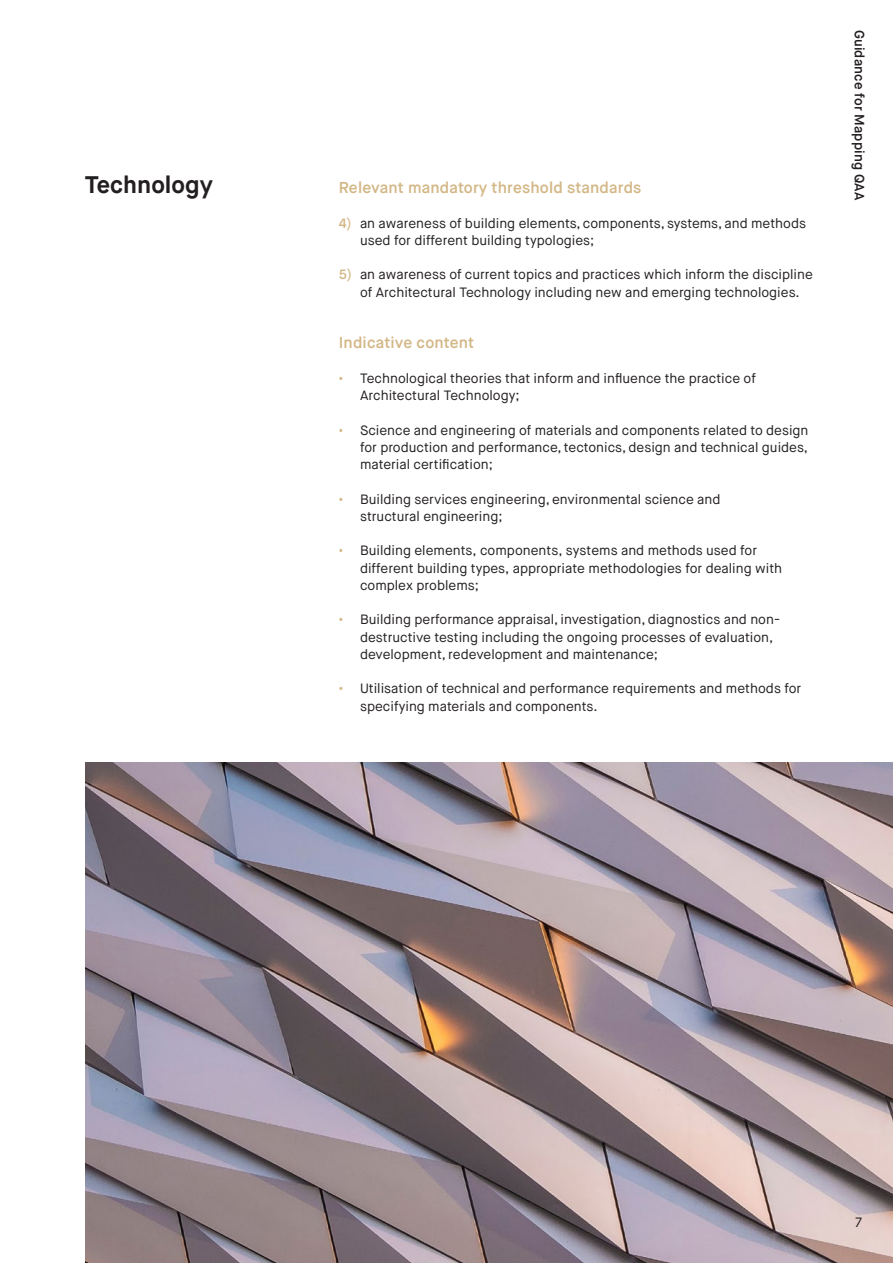
<style>
.page{position:relative;width:893px;height:1263px;background:#fff}
.page>*{position:absolute;margin:0;border:0;box-sizing:border-box;transform-origin:0 0}
.Intro{font:700 24px "Maison Neue";color:#231f20}
.Body_Title{font:600 15.75px "Maison Neue";letter-spacing:.01em;color:#d3b786}
.t1{font:13.5px/17.2px "Maison Neue";color:#231f20}
.t2{font:600 13.5px "Maison Neue";letter-spacing:.01em;color:#231f20}
.s1{font-weight:600;color:#d3b786}
</style>
<div class="page">
<img style="left:85px;top:762px;width:808px;height:501px">
<p class="Intro" style="left:85px;top:169px;width:129px">Technology</p>
<p class="Body_Title" style="left:339px;top:178px;width:304px">Relevant mandatory threshold standards</p>
<p class="t1" style="left:360px;top:214px;width:448px;text-indent:-21px"><span class="s1">4)</span> an awareness of building elements, components, systems, and methods used for different building typologies;</p>
<p class="t1" style="left:339px;top:266px;width:476px;text-align:center"><span class="s1">5)</span> an awareness of current topics and practices which inform the discipline of Architectural Technology including new and emerging technologies.</p>
<p class="Body_Title" style="left:339px;top:333px;width:137px">Indicative content</p>
<p class="t1" style="left:360px;top:370px;width:397px;text-indent:-21px"><span class="s1">•</span> Technological theories that inform and influence the practice of<br>Architectural Technology;</p>
<p class="t1" style="left:360px;top:421px;width:450px;text-align:justify;text-indent:-21px"><span class="s1">•</span> Science and engineering of materials and components related to design for production and performance, tectonics, design and technical guides, material certification;</p>
<p class="t1" style="left:360px;top:490px;width:362px;text-indent:-21px"><span class="s1">•</span> Building services engineering, environmental science and structural engineering;</p>
<p class="t1" style="left:360px;top:542px;width:424px;text-indent:-21px"><span class="s1">•</span> Building elements, components, systems and methods used for different building types, appropriate methodologies for dealing with complex problems;</p>
<p class="t1" style="left:360px;top:611px;width:421px;text-indent:-21px"><span class="s1">•</span> Building performance appraisal, investigation, diagnostics and non&shy;destructive testing including the ongoing processes of evaluation, development, redevelopment and maintenance;</p>
<p class="t1" style="left:360px;top:680px;width:443px;text-indent:-21px"><span class="s1">•</span> Utilisation of technical and performance requirements and methods for specifying materials and components.</p>
<p class="t2" style="left:868px;top:30px;width:172px;rotate:90deg">Guidance for Mapping QAA</p>
<p class="t1" style="left:856px;top:1213px;width:8px">7</p>
</div>
